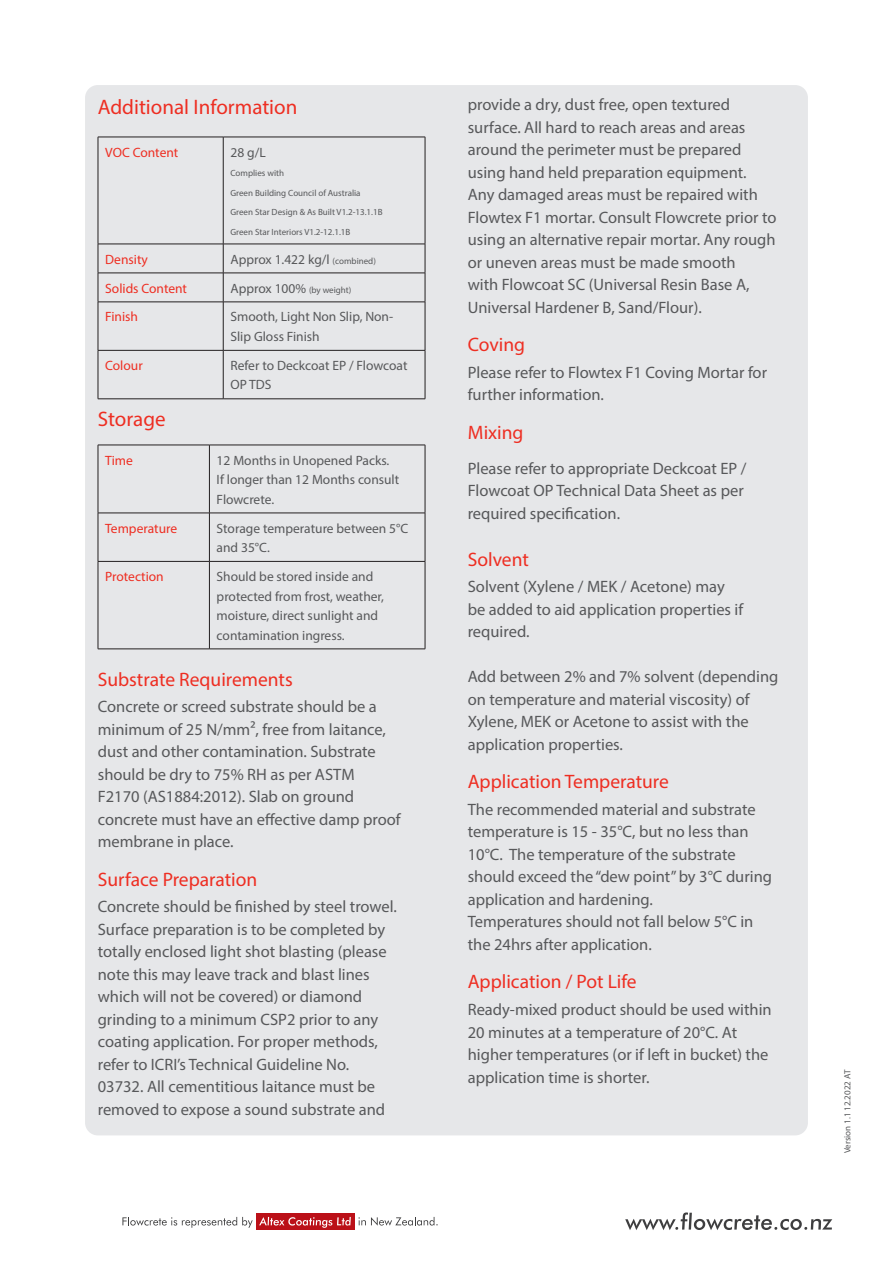
<style>
.page{position:relative;width:893px;height:1263px;background:#fff}
.page>*{position:absolute;margin:0;border:0;box-sizing:border-box;transform-origin:0 0}
.t1{font:21px "Myriad Pro";color:#ee2e22}
.t2{font:19.5px "Myriad Pro";color:#ee2e22}
.Intro_Paragraphs{font:16.5px/22.5px "Myriad Pro";color:#57585a}
.t3{font:13.5px/19.5px "Myriad Pro";color:#57585a}
.t4{font:13.5px "Myriad Pro";color:#ee2e22}
.t5{font:9px "Myriad Pro";color:#57585a}
.s1{font-size:9px}
</style>
<div class="page">
<div style="left:85px;top:85px;width:723px;height:1050px;background:#e6e7e9;border-radius:13px"></div>
<hr style="left:98px;top:137px;width:125px;height:1px;background:#231f20">
<hr style="left:98px;top:137px;width:1px;height:107px;background:#231f20">
<hr style="left:223px;top:137px;width:202px;height:1px;background:#231f20">
<hr style="left:223px;top:137px;width:1px;height:107px;background:#231f20">
<hr style="left:425px;top:137px;width:1px;height:107px;background:#231f20">
<hr style="left:98px;top:244px;width:125px;height:1px;background:#231f20">
<hr style="left:223px;top:244px;width:202px;height:1px;background:#231f20">
<hr style="left:98px;top:273px;width:125px;height:1px;background:#231f20">
<svg style="left:98px;top:244px;width:1px;height:58px"></svg>
<hr style="left:223px;top:273px;width:202px;height:1px;background:#231f20">
<svg style="left:223px;top:244px;width:1px;height:58px"></svg>
<svg style="left:425px;top:244px;width:1px;height:58px"></svg>
<hr style="left:98px;top:302px;width:125px;height:1px;background:#231f20">
<hr style="left:98px;top:302px;width:1px;height:48px;background:#231f20">
<hr style="left:223px;top:302px;width:202px;height:1px;background:#231f20">
<hr style="left:223px;top:302px;width:1px;height:48px;background:#231f20">
<hr style="left:425px;top:302px;width:1px;height:48px;background:#231f20">
<hr style="left:98px;top:350px;width:125px;height:1px;background:#231f20">
<hr style="left:98px;top:350px;width:1px;height:49px;background:#231f20">
<hr style="left:223px;top:350px;width:202px;height:1px;background:#231f20">
<hr style="left:223px;top:350px;width:1px;height:49px;background:#231f20">
<hr style="left:425px;top:350px;width:1px;height:49px;background:#231f20">
<hr style="left:98px;top:399px;width:125px;height:1px;background:#231f20">
<hr style="left:223px;top:399px;width:202px;height:1px;background:#231f20">
<hr style="left:98px;top:445px;width:111px;height:1px;background:#231f20">
<hr style="left:98px;top:445px;width:1px;height:68px;background:#231f20">
<hr style="left:209px;top:445px;width:216px;height:1px;background:#231f20">
<hr style="left:209px;top:445px;width:1px;height:68px;background:#231f20">
<hr style="left:425px;top:445px;width:1px;height:68px;background:#231f20">
<hr style="left:98px;top:513px;width:111px;height:1px;background:#231f20">
<hr style="left:98px;top:513px;width:1px;height:48px;background:#231f20">
<hr style="left:209px;top:513px;width:216px;height:1px;background:#231f20">
<hr style="left:209px;top:513px;width:1px;height:48px;background:#231f20">
<hr style="left:425px;top:513px;width:1px;height:48px;background:#231f20">
<hr style="left:98px;top:561px;width:111px;height:1px;background:#231f20">
<hr style="left:98px;top:562px;width:1px;height:87px;background:#231f20">
<hr style="left:209px;top:561px;width:216px;height:1px;background:#231f20">
<hr style="left:209px;top:562px;width:1px;height:87px;background:#231f20">
<hr style="left:425px;top:562px;width:1px;height:87px;background:#231f20">
<hr style="left:98px;top:649px;width:111px;height:1px;background:#231f20">
<hr style="left:209px;top:649px;width:216px;height:1px;background:#231f20">
<svg style="left:625px;top:1212px;width:207px;height:18px"></svg>
<div style="left:256px;top:1213px;width:98px;height:16px;background:#bb1018"></div>
<svg style="left:122px;top:1217px;width:131px;height:11px"></svg>
<svg style="left:259px;top:1217px;width:92px;height:11px"></svg>
<svg style="left:358px;top:1217px;width:80px;height:9px"></svg>
<p class="t1" style="left:98px;top:94px;width:201px">Additional Information</p>
<p class="t4" style="left:105px;top:144px;width:75px">VOC Content</p>
<p class="t3" style="left:230px;top:142px;width:37px">28 g/L</p>
<p class="t5" style="left:230px;top:167px;width:55px">Complies with</p>
<p class="t5" style="left:230px;top:187px;width:132px">Green Building Council of Australia</p>
<p class="t5" style="left:230px;top:206px;width:154px">Green Star Design &amp; As Built V1.2-13.1.1B</p>
<p class="t5" style="left:230px;top:226px;width:121px">Green Star Interiors V1.2-12.1.1B</p>
<p class="t4" style="left:105px;top:251px;width:44px">Density</p>
<p class="t3" style="left:230px;top:249px;width:147px">Approx 1.422 kg/l <span class="s1">(combined)</span></p>
<p class="t4" style="left:105px;top:280px;width:83px">Solids Content</p>
<p class="t3" style="left:230px;top:278px;width:122px">Approx 100% <span class="s1">(by weight)</span></p>
<p class="t4" style="left:105px;top:309px;width:34px">Finish</p>
<p class="t3" style="left:230px;top:307px;width:164px">Smooth, Light Non Slip, Non-<br>Slip Gloss Finish</p>
<p class="t4" style="left:105px;top:357px;width:39px">Colour</p>
<p class="t3" style="left:230px;top:355px;width:179px">Refer to Deckcoat EP / Flowcoat<br>OP TDS</p>
<p class="t1" style="left:98px;top:406px;width:69px">Storage</p>
<p class="t4" style="left:105px;top:452px;width:29px">Time</p>
<p class="t3" style="left:217px;top:450px;width:184px">12 Months in Unopened Packs.<br>If longer than 12 Months consult<br>Flowcrete.</p>
<p class="t4" style="left:105px;top:520px;width:73px">Temperature</p>
<p class="t3" style="left:217px;top:518px;width:193px">Storage temperature between 5°C and 35°C.</p>
<p class="t4" style="left:105px;top:568px;width:60px">Protection</p>
<p class="t3" style="left:217px;top:566px;width:169px">Should be stored inside and protected from frost, weather, moisture, direct sunlight and contamination ingress.</p>
<p class="t2" style="left:98px;top:667px;width:196px">Substrate Requirements</p>
<p class="Intro_Paragraphs" style="left:98px;top:695px;width:304px">Concrete or screed substrate should be a minimum of 25 N/mm², free from laitance, dust and other contamination. Substrate should be dry to 75% RH as per ASTM F2170 (AS1884:2012). Slab on ground concrete must have an effective damp proof membrane in place.</p>
<p class="t2" style="left:98px;top:867px;width:161px">Surface Preparation</p>
<p class="Intro_Paragraphs" style="left:98px;top:895px;width:301px">Concrete should be finished by steel trowel.</p>
<p class="Intro_Paragraphs" style="left:98px;top:918px;width:289px">Surface preparation is to be completed by</p>
<p class="Intro_Paragraphs" style="left:98px;top:940px;width:290px">totally enclosed light shot blasting (please</p>
<p class="Intro_Paragraphs" style="left:98px;top:963px;width:273px">note this may leave track and blast lines</p>
<p class="Intro_Paragraphs" style="left:98px;top:985px;width:266px">which will not be covered) or diamond</p>
<p class="Intro_Paragraphs" style="left:98px;top:1008px;width:282px">grinding to a minimum CSP2 prior to any</p>
<p class="Intro_Paragraphs" style="left:98px;top:1030px;width:282px">coating application. For proper methods,</p>
<p class="Intro_Paragraphs" style="left:98px;top:1053px;width:253px">refer to ICRI’s Technical Guideline No.</p>
<p class="Intro_Paragraphs" style="left:98px;top:1075px;width:279px">03732. All cementitious laitance must be</p>
<p class="Intro_Paragraphs" style="left:98px;top:1098px;width:289px">removed to expose a sound substrate and</p>
<p class="Intro_Paragraphs" style="left:468px;top:93px;width:264px">provide a dry, dust free, open textured</p>
<p class="Intro_Paragraphs" style="left:468px;top:116px;width:279px">surface. All hard to reach areas and areas</p>
<p class="Intro_Paragraphs" style="left:468px;top:138px;width:275px">around the perimeter must be prepared</p>
<p class="Intro_Paragraphs" style="left:468px;top:161px;width:280px">using hand held preparation equipment.</p>
<p class="Intro_Paragraphs" style="left:468px;top:183px;width:292px">Any damaged areas must be repaired with</p>
<p class="Intro_Paragraphs" style="left:468px;top:206px;width:310px">Flowtex F1 mortar. Consult Flowcrete prior to</p>
<p class="Intro_Paragraphs" style="left:468px;top:228px;width:309px">using an alternative repair mortar. Any rough</p>
<p class="Intro_Paragraphs" style="left:468px;top:251px;width:269px">or uneven areas must be made smooth</p>
<p class="Intro_Paragraphs" style="left:468px;top:273px;width:283px">with Flowcoat SC (Universal Resin Base A,</p>
<p class="Intro_Paragraphs" style="left:468px;top:296px;width:236px">Universal Hardener B, Sand/Flour).</p>
<p class="t2" style="left:468px;top:333px;width:59px">Coving</p>
<p class="Intro_Paragraphs" style="left:468px;top:361px;width:301px">Please refer to Flowtex F1 Coving Mortar for further information.</p>
<p class="t2" style="left:468px;top:420px;width:57px">Mixing</p>
<p class="Intro_Paragraphs" style="left:468px;top:457px;width:280px">Please refer to appropriate Deckcoat EP /<br>Flowcoat OP Technical Data Sheet as per required specification.</p>
<p class="t2" style="left:468px;top:547px;width:63px">Solvent</p>
<p class="Intro_Paragraphs" style="left:468px;top:575px;width:277px">Solvent (Xylene / MEK / Acetone) may be added to aid application properties if required.</p>
<p class="Intro_Paragraphs" style="left:468px;top:665px;width:312px">Add between 2% and 7% solvent (depending on temperature and material viscosity) of Xylene, MEK or Acetone to assist with the application properties.</p>
<p class="t2" style="left:468px;top:770px;width:203px">Application Temperature</p>
<p class="Intro_Paragraphs" style="left:468px;top:798px;width:306px">The recommended material and substrate temperature is 15 - 35°C, but no less than 10°C. The temperature of the substrate should exceed the “dew point” by 3°C during application and hardening.</p>
<p class="Intro_Paragraphs" style="left:468px;top:910px;width:287px">Temperatures should not fall below 5°C in the 24hrs after application.</p>
<p class="t2" style="left:468px;top:970px;width:170px">Application / Pot Life</p>
<p class="Intro_Paragraphs" style="left:468px;top:998px;width:305px">Ready-mixed product should be used within 20 minutes at a temperature of 20°C. At higher temperatures (or if left in bucket) the application time is shorter.</p>
<p class="t5" style="left:842px;top:1153px;width:85px;rotate:-90deg">Version 1.1 12.2022 AT</p>
</div>
